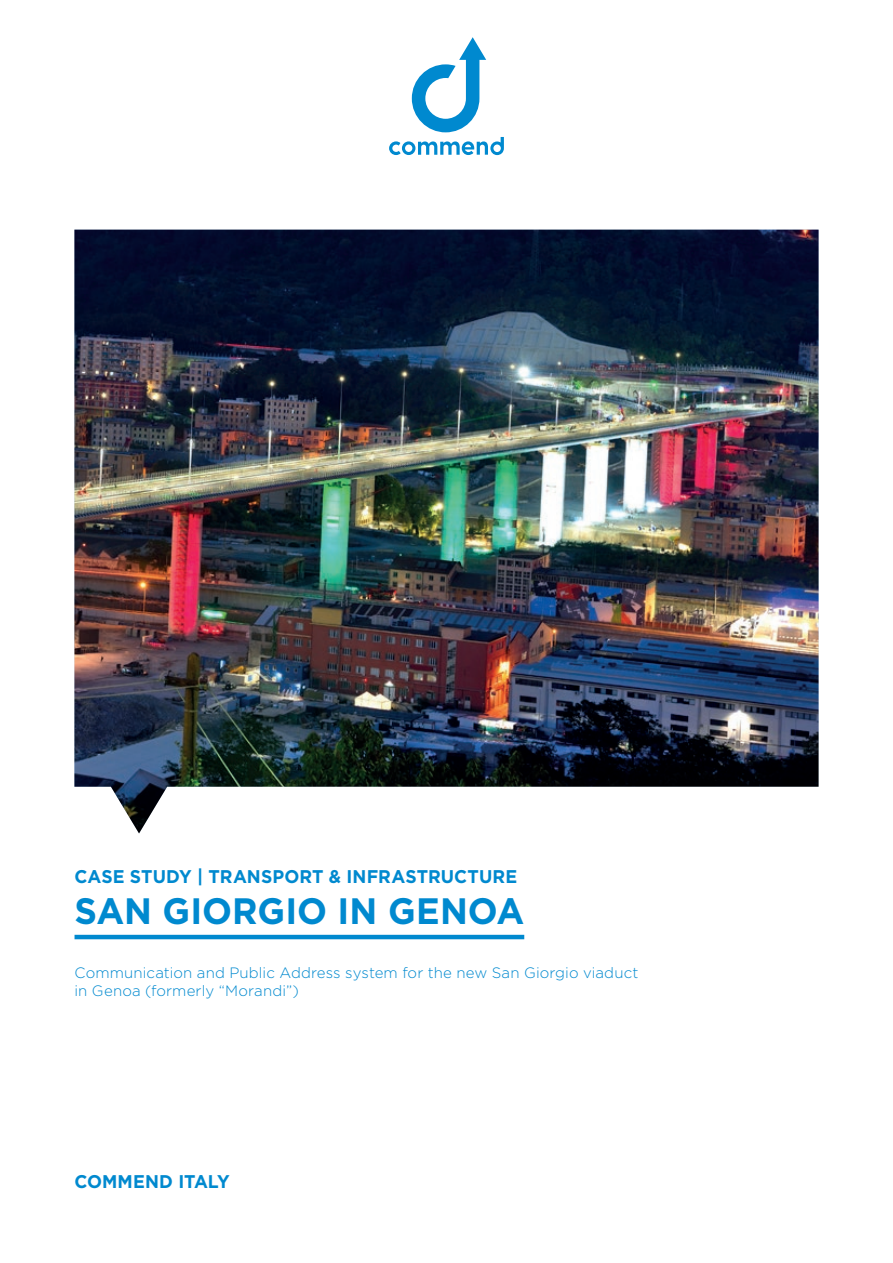
<style>
.page{position:relative;width:893px;height:1263px;background:#fff}
.page>*{position:absolute;margin:0;border:0;box-sizing:border-box;transform-origin:0 0}
.t1{font:700 36.75px "Gotham";color:#0089cf;scale:.96 1}
.t2{font:700 18.3px "Gotham";letter-spacing:.005em;color:#0089cf;scale:.96 1}
.t3{font:300 15px/17.9px "Gotham";letter-spacing:.005em;color:#0089cf}
</style>
<div class="page">
<svg style="left:389px;top:37px;width:115px;height:118px"></svg>
<img style="left:74px;top:230px;width:745px;height:603px">
<hr style="left:75px;top:935px;width:449px;height:4px;background:#0089cf">
<p class="t2" style="left:74px;top:865px;width:463px">CASE STUDY | TRANSPORT &amp; INFRASTRUCTURE</p>
<h1 class="t1" style="left:75px;top:886px;width:470px">SAN GIORGIO IN GENOA</h1>
<p class="t3" style="left:75px;top:963px;width:565px">Communication and Public Address system for the new San Giorgio viaduct in Genoa (formerly “Morandi”)</p>
<p class="t2" style="left:74px;top:1170px;width:163px">COMMEND ITALY</p>
</div>
